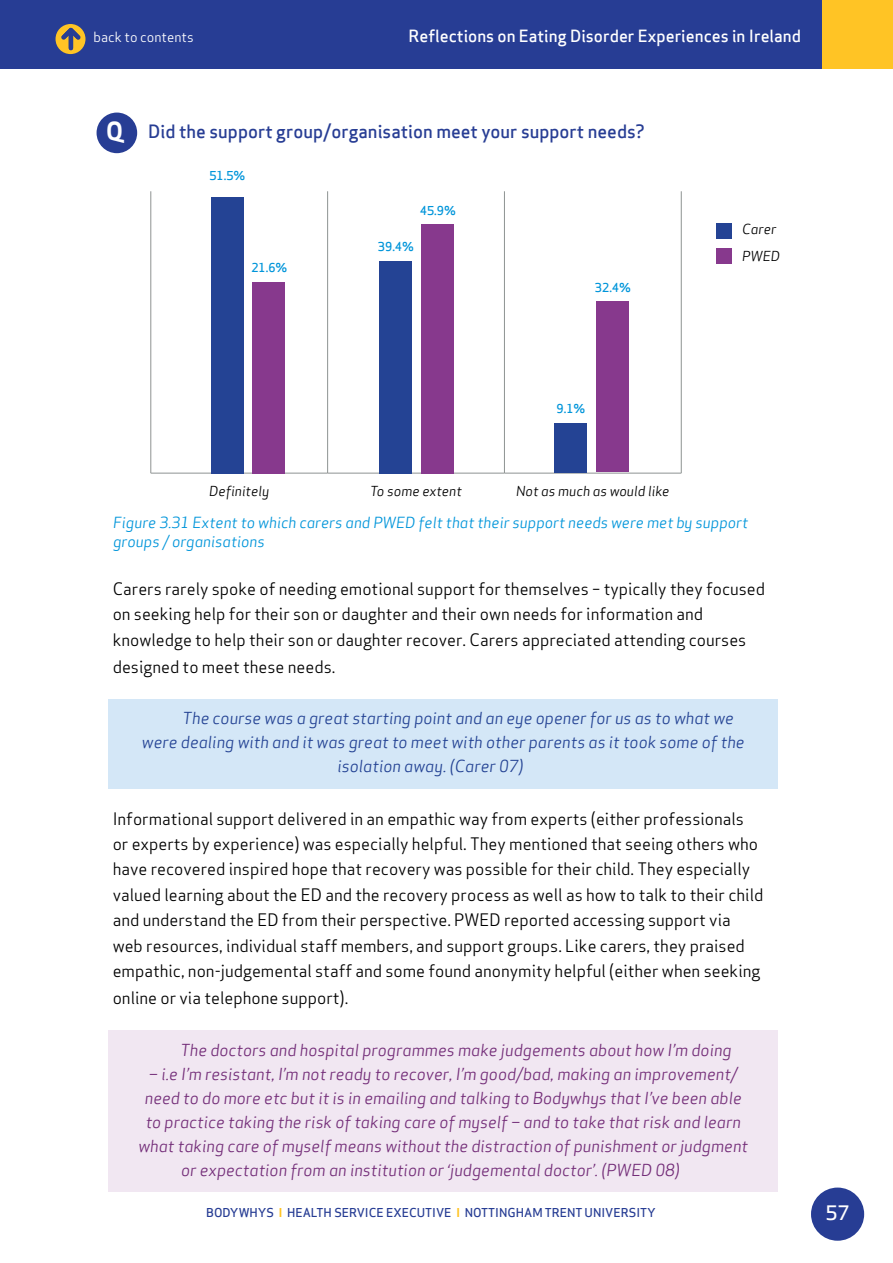
<style>
.page{position:relative;width:893px;height:1263px;background:#fff}
.page>*{position:absolute;margin:0;border:0;box-sizing:border-box;transform-origin:0 0}
.t1{font:19.5px "Apex Sans Medium T";color:#fff}
.t2{font:18px "Apex Sans Medium T";color:#273d94}
.t3{font:16.5px/25.5px "Apex Sans";color:#000}
.t4{font:16.5px "Apex Sans Medium T";color:#fff}
.t5{font:16.2px "Apex Sans Book Italic T";color:#742e79}
.t6{font:16.2px "Apex Sans Book Italic T";color:#244394}
.t7{font:15px/19.5px "Apex Sans Book Italic T";color:#0095da}
.t8{font:13.5px/27px "Apex Sans Book Italic T";color:#000}
.t9{font:13.5px "Apex Sans";color:#fff}
.t10{font:12px "Apex Sans Medium T";color:#273d94}
.t11{font:12px "Apex Sans Medium T";color:#0095da}
.s1{font-family:"Apex Sans Bold T";font-size:24.45px;color:#fff}
.s2{font-family:"Apex Sans Bold T";color:#ffc425}
</style>
<div class="page">
<div style="left:0;top:0;width:893px;height:69px;background:#273d94"></div>
<div style="left:811px;top:1187px;width:53px;height:54px;background:#273d94;border-radius:50%"></div>
<div style="left:822px;top:0;width:71px;height:69px;background:#ffc425"></div>
<svg style="left:56px;top:24px;width:30px;height:30px"></svg>
<div style="left:108px;top:699px;width:670px;height:90px;background:#d4e7f7"></div>
<div style="left:108px;top:1030px;width:670px;height:162px;background:#f1e7f2"></div>
<div style="left:97px;top:113px;width:40px;height:40px;background:#273d94;border-radius:50%"></div>
<hr style="left:327px;top:191px;width:1px;height:282px;background:#8e9392">
<hr style="left:504px;top:191px;width:1px;height:282px;background:#8e9392">
<hr style="left:151px;top:191px;width:1px;height:282px;background:#8e9392">
<hr style="left:681px;top:191px;width:1px;height:282px;background:#8e9392">
<hr style="left:151px;top:473px;width:177px;height:1px;background:#8e9392">
<hr style="left:328px;top:473px;width:176px;height:1px;background:#8e9392">
<hr style="left:504px;top:473px;width:177px;height:1px;background:#8e9392">
<div style="left:379px;top:261px;width:33px;height:213px;background:#244394"></div>
<div style="left:554px;top:423px;width:33px;height:49px;background:#244394"></div>
<div style="left:211px;top:198px;width:33px;height:276px;background:#244394"></div>
<div style="left:421px;top:224px;width:33px;height:250px;background:#87398d"></div>
<div style="left:596px;top:302px;width:33px;height:170px;background:#87398d"></div>
<div style="left:252px;top:282px;width:33px;height:192px;background:#87398d"></div>
<div style="left:717px;top:224px;width:15px;height:15px;background:#244394"></div>
<div style="left:717px;top:249px;width:15px;height:15px;background:#87398d"></div>
<p class="t9" style="left:93px;top:26px;width:102px">back to contents</p>
<p class="t4" style="left:409px;top:26px;width:394px">Reflections on Eating Disorder Experiences in Ireland</p>
<p class="t2" style="left:106px;top:120px;width:540px"><span class="s1">Q</span> Did the support group/organisation meet your support needs?</p>
<p class="t11" style="left:209px;top:168px;width:38px">51.5%</p>
<p class="t11" style="left:251px;top:260px;width:38px">21.6%</p>
<p class="t11" style="left:420px;top:203px;width:38px">45.9%</p>
<p class="t11" style="left:378px;top:239px;width:38px">39.4%</p>
<p class="t11" style="left:595px;top:279px;width:38px">32.4%</p>
<p class="t11" style="left:557px;top:401px;width:30px">9.1%</p>
<p class="t8" style="left:209px;top:477px;width:62px">Definitely</p>
<p class="t8" style="left:370px;top:477px;width:93px">To some extent</p>
<p class="t8" style="left:516px;top:477px;width:155px">Not as much as would like</p>
<p class="t8" style="left:742px;top:215px;width:39px">Carer<br>PWED</p>
<p class="t7" style="left:113px;top:512px;width:636px">Figure 3.31 Extent to which carers and PWED felt that their support needs were met by support groups / organisations</p>
<p class="t3" style="left:113px;top:575px;width:654px">Carers rarely spoke of needing emotional support for themselves – typically they focused on seeking help for their son or daughter and their own needs for information and knowledge to help their son or daughter recover. Carers appreciated attending courses</p>
<p class="t3" style="left:113px;top:652px;width:224px">designed to meet these needs.</p>
<p class="t6" style="left:183px;top:708px;width:553px">The course was a great starting point and an eye opener for us as to what we</p>
<p class="t6" style="left:142px;top:732px;width:604px">were dealing with and it was great to meet with other parents as it took some of the</p>
<p class="t6" style="left:337px;top:756px;width:188px">isolation away. (Carer 07)</p>
<p class="t3" style="left:113px;top:804px;width:652px">Informational support delivered in an empathic way from experts (either professionals or experts by experience) was especially helpful. They mentioned that seeing others who have recovered inspired hope that recovery was possible for their child. They especially valued learning about the ED and the recovery process as well as how to talk to their child and understand the ED from their perspective. PWED reported accessing support via web resources, individual staff members, and support groups. Like carers, they praised empathic, non-judgemental staff and some found anonymity helpful (either when seeking</p>
<p class="t3" style="left:113px;top:984px;width:237px">online or via telephone support).</p>
<p class="t5" style="left:180px;top:1039px;width:553px">The doctors and hospital programmes make judgements about how I’m doing</p>
<p class="t5" style="left:149px;top:1063px;width:590px">– i.e I’m resistant, I’m not ready to recover, I’m good/bad, making an improvement/</p>
<p class="t5" style="left:145px;top:1087px;width:598px">need to do more etc but it is in emailing and talking to Bodywhys that I’ve been able</p>
<p class="t5" style="left:146px;top:1111px;width:597px">to practice taking the risk of taking care of myself – and to take that risk and learn</p>
<p class="t5" style="left:138px;top:1135px;width:611px">what taking care of myself means without the distraction of punishment or judgment</p>
<p class="t5" style="left:181px;top:1159px;width:500px">or expectation from an institution or ‘judgemental doctor’. (PWED 08)</p>
<p class="t10" style="left:206px;top:1205px;width:451px">BODYWHYS <span class="s2">I</span> HEALTH SERVICE EXECUTIVE <span class="s2">I</span> NOTTINGHAM TRENT UNIVERSITY</p>
<p class="t1" style="left:826px;top:1200px;width:25px">57</p>
</div>
